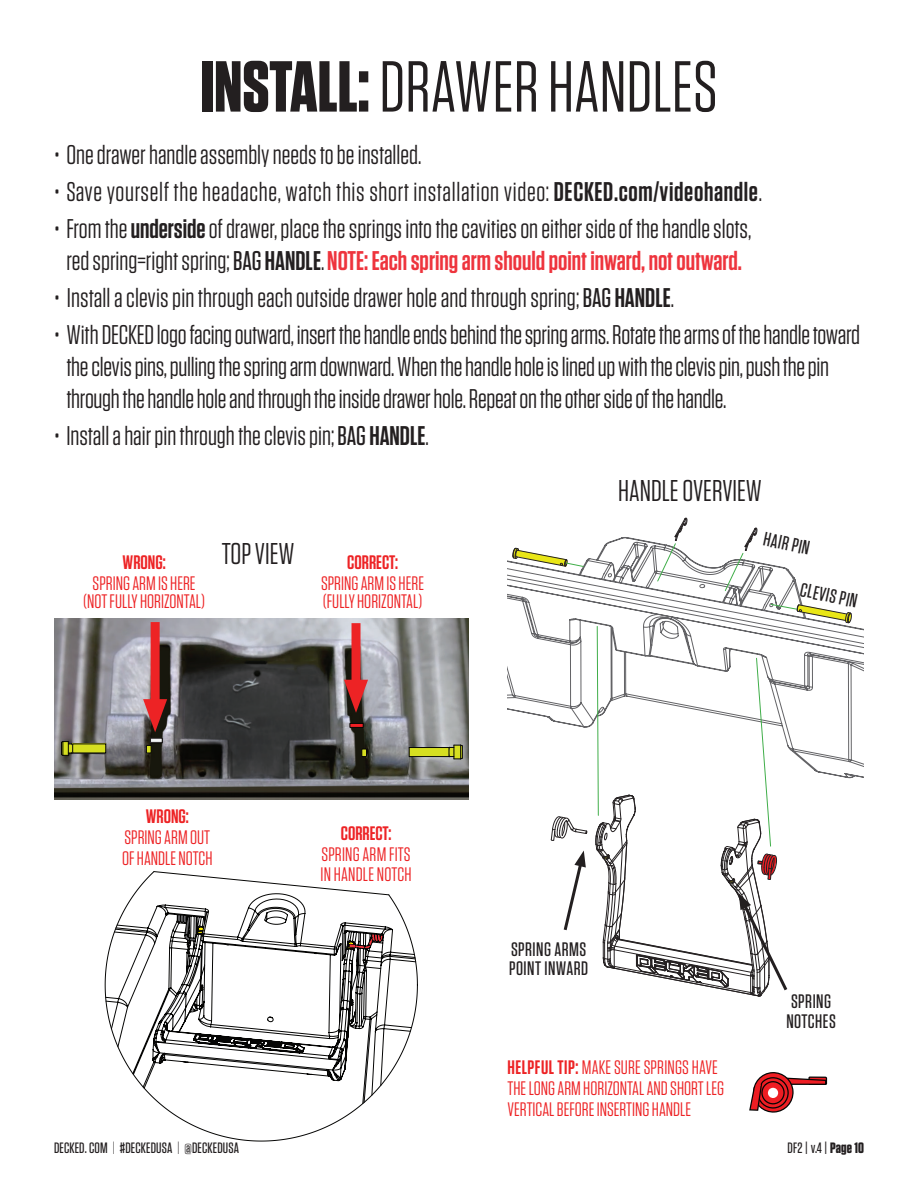
<style>
.page{position:relative;width:918px;height:1188px;background:#fff}
.page>*{position:absolute;margin:0;border:0;box-sizing:border-box;transform-origin:0 0}
.t1{font:72px "Tungsten";color:#231f20}
.t2{font:30px "Tungsten";color:#231f20}
.t3{font:27px/32.4px "Tungsten";letter-spacing:-.01em;color:#231f20;text-align:center}
.t4{font:27px "Tungsten";letter-spacing:.025em;color:#231f20}
.t5{font:19.5px/21px "Tungsten";color:#ed2325}
.t6{font:500 19.5px/19.5px "Tungsten";letter-spacing:.025em;color:#231f20}
.t7{font:600 19.5px "Tungsten";color:#ed2325}
.t8{font:500 15px "Tungsten";letter-spacing:.01em;color:#231f20}
.s1{font-weight:700}
.s2{font-weight:600}
.s3{font-weight:500}
.s4{font-weight:600;color:#ee343d}
.s5{font-weight:300}
</style>
<div class="page">
<svg style="left:508px;top:537px;width:356px;height:241px"></svg>
<svg style="left:550px;top:816px;width:38px;height:25px"></svg>
<svg style="left:608px;top:573px;width:4px;height:4px"></svg>
<img style="left:54px;top:618px;width:415px;height:181px">
<div style="left:362px;top:749px;width:5px;height:8px;background:#d6df21"></div>
<div style="left:361px;top:749px;width:6px;height:8px;border:1px solid #050604"></div>
<svg style="left:448px;top:744px;width:15px;height:16px"></svg>
<div style="left:409px;top:748px;width:40px;height:9px;background:#d6df21"></div>
<div style="left:409px;top:747px;width:40px;height:10px;border:1px solid #050604"></div>
<svg style="left:60px;top:740px;width:14px;height:17px"></svg>
<div style="left:73px;top:744px;width:33px;height:9px;background:#d6df21"></div>
<div style="left:146px;top:745px;width:5px;height:8px;background:#d6df21"></div>
<div style="left:146px;top:745px;width:6px;height:8px;border:1px solid #050604"></div>
<hr style="left:350px;top:723px;width:13px;height:4px;background:#ee1f23">
<div style="left:350px;top:723px;width:13px;height:5px;border:1px solid #050604"></div>
<svg style="left:563px;top:851px;width:23px;height:80px"></svg>
<hr style="left:151px;top:738px;width:11px;height:4px;background:#f2f3f4">
<div style="left:150px;top:738px;width:12px;height:5px;border:1px solid #231f20"></div>
<svg style="left:749px;top:1072px;width:79px;height:41px"></svg>
<svg style="left:159px;top:961px;width:259px;height:180px"></svg>
<svg style="left:105px;top:871px;width:311px;height:233px"></svg>
<svg style="left:347px;top:934px;width:36px;height:16px"></svg>
<svg style="left:657px;top:517px;width:31px;height:65px"></svg>
<svg style="left:724px;top:527px;width:34px;height:65px"></svg>
<svg style="left:595px;top:603px;width:257px;height:394px"></svg>
<svg style="left:512px;top:547px;width:72px;height:20px"></svg>
<div style="left:352px;top:623px;width:9px;height:71px;background:#ed2325"></div>
<svg style="left:344px;top:680px;width:24px;height:33px"></svg>
<div style="left:151px;top:622px;width:9px;height:91px;background:#ed2325"></div>
<svg style="left:143px;top:699px;width:24px;height:33px"></svg>
<h1 class="t1" style="left:200px;top:50px;width:519px"><span class="s1">INSTALL:</span> DRAWER HANDLES</h1>
<p class="t3" style="left:54px;top:139px;width:369px">• One drawer handle assembly needs to be installed.</p>
<p class="t4" style="left:54px;top:178px;width:709px">• Save yourself the headache, watch this short installation video: <span class="s2">DECKED.com/videohandle</span>.</p>
<p class="t3" style="left:54px;top:213px;width:699px">• From the <span class="s2">underside</span> of drawer, place the springs into the cavities on either side of the handle slots, red spring=right spring;<span class="s3">BAG</span> <span class="s2">HANDLE</span>. <span class="s4">NOTE: Each spring arm should point inward, not outward.</span></p>
<p class="t3" style="left:54px;top:282px;width:622px">• Install a clevis pin through each outside drawer hole and through spring; <span class="s3">BAG</span> <span class="s2">HANDLE</span>.</p>
<p class="t3" style="left:66px;top:318px;width:795px;text-align:left;text-indent:-12px">• With DECKED logo facing outward, insert the handle ends behind the spring arms. Rotate the arms of the handle toward the clevis pins, pulling the spring arm downward. When the handle hole is lined up with the clevis pin, push the pin through the handle hole and through the inside drawer hole. Repeat on the other side of the handle.</p>
<p class="t3" style="left:54px;top:420px;width:376px">• Install a hair pin through the clevis pin; <span class="s3">BAG</span> <span class="s2">HANDLE</span>.</p>
<p class="t7" style="left:123px;top:552px;width:45px">WRONG:</p>
<p class="t5" style="left:83px;top:575px;width:123px;line-height:18px;text-align:center">SPRING ARM IS HERE (NOT FULLY HORIZONTAL)</p>
<p class="t2" style="left:618px;top:475px;width:145px">HANDLE OVERVIEW</p>
<p class="t2" style="left:222px;top:538px;width:74px">TOP VIEW</p>
<p class="t6" style="left:766px;top:529px;width:48px;rotate:12deg">HAIR PIN</p>
<p class="t7" style="left:347px;top:552px;width:52px">CORRECT:</p>
<p class="t5" style="left:321px;top:575px;width:105px;line-height:18px">SPRING ARM IS HERE (FULLY HORIZONTAL)</p>
<p class="t6" style="left:803px;top:580px;width:59px;rotate:12deg">CLEVIS PIN</p>
<p class="t7" style="left:146px;top:806px;width:45px">WRONG:</p>
<p class="t5" style="left:122px;top:827px;width:92px">SPRING ARM OUT<br>OF HANDLE NOTCH</p>
<p class="t7" style="left:341px;top:823px;width:52px">CORRECT:</p>
<p class="t5" style="left:321px;top:845px;width:92px;line-height:19.5px">SPRING ARM FITS<br>IN HANDLE NOTCH</p>
<p class="t6" style="left:509px;top:939px;width:80px">SPRING ARMS<br>POINT INWARD</p>
<p class="t5" style="left:508px;top:1057px;width:218px"><span class="s2">HELPFUL TIP:</span> MAKE SURE SPRINGS HAVE<br>THE LONG ARM HORIZONTAL AND SHORT LEG<br>VERTICAL BEFORE INSERTING HANDLE</p>
<p class="t6" style="left:786px;top:992px;width:51px">SPRING<br>NOTCHES</p>
<p class="t8" style="left:54px;top:1140px;width:187px">DECKED. COM <span class="s5">|</span> #DECKEDUSA <span class="s5">|</span> @DECKEDUSA</p>
<p class="t8" style="left:788px;top:1140px;width:78px">DF2 | v.4 | <span class="s1">Page 10</span></p>
</div>
